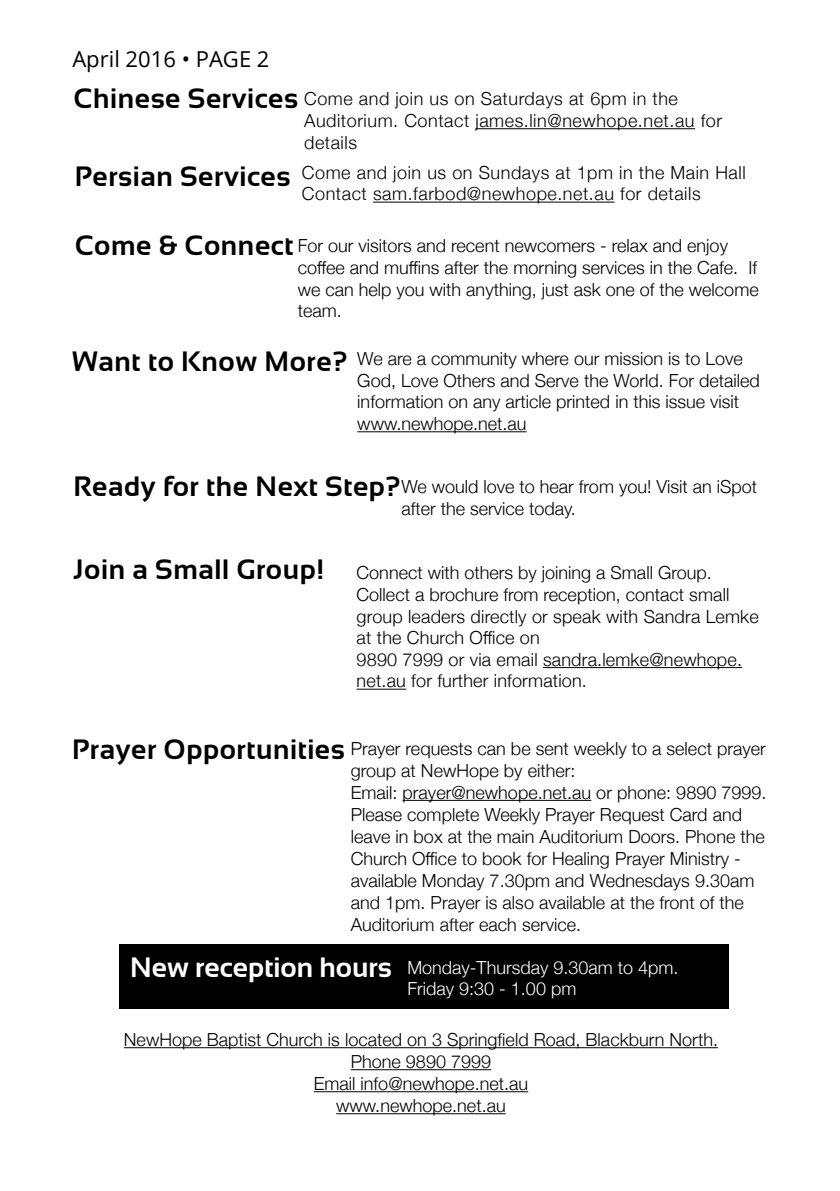
<style>
.page{position:relative;width:840px;height:1191px;background:#fff}
.page>*{position:absolute;margin:0;border:0;box-sizing:border-box;transform-origin:0 0}
.t1{font:700 28px "Sansation";letter-spacing:.02em;color:#000}
.t2{font:22px "Open Sans";color:#000}
.t3{font:300 18px/21.6px "Helvetica Neue";color:#000}
.t4{font:300 18px/21.6px "Helvetica Neue";letter-spacing:.03em;color:#000}
.t5{font:300 18px/21.6px "Helvetica Neue";color:#fff}
.s1{font-family:"Sansation";font-weight:700;font-size:28px}
</style>
<div class="page">
<hr style="left:357px;top:431px;width:169px;height:1px;background:#000">
<hr style="left:402px;top:800px;width:189px;height:1px;background:#000">
<hr style="left:542px;top:667px;width:199px;height:1px;background:#000">
<hr style="left:356px;top:688px;width:50px;height:1px;background:#000">
<hr style="left:475px;top:128px;width:219px;height:1px;background:#000">
<hr style="left:373px;top:202px;width:241px;height:1px;background:#000">
<hr style="left:124px;top:1047px;width:593px;height:1px;background:#000">
<hr style="left:350px;top:1069px;width:141px;height:1px;background:#000">
<hr style="left:313px;top:1091px;width:215px;height:1px;background:#000">
<hr style="left:336px;top:1113px;width:169px;height:1px;background:#000">
<div style="left:119px;top:944px;width:609px;height:64px;background:#000"></div>
<p class="t2" style="left:72px;top:44px;width:199px">April 2016 • PAGE 2</p>
<h1 class="t1" style="left:73px;top:83px;width:226px">Chinese Services</h1>
<p class="t4" style="left:304px;top:87px;width:419px">Come and join us on Saturdays at 6pm in the<br>Auditorium. Contact james.lin@newhope.net.au for details</p>
<p class="t4" style="left:302px;top:160px;width:445px">Come and join us on Sundays at 1pm in the Main Hall<br>Contact sam.farbod@newhope.net.au for details</p>
<h1 class="t1" style="left:75px;top:160px;width:217px">Persian Services</h1>
<h1 class="t1" style="left:75px;top:230px;width:220px">Come &amp; Connect</h1>
<p class="t3" style="left:297px;top:234px;width:462px">For our visitors and recent newcomers - relax and enjoy coffee and muffins after the morning services in the Cafe. If we can help you with anything, just ask one of the welcome team.</p>
<p class="t3" style="left:357px;top:347px;width:404px;text-indent:-285px"><span class="s1">Want to Know More?</span> We are a community where our mission is to Love God, Love Others and Serve the World. For detailed information on any article printed in this issue visit www.newhope.net.au</p>
<p class="t3" style="left:401px;top:475px;width:357px;text-indent:-327px"><span class="s1">Ready for the Next Step?</span>We would love to hear from you! Visit an iSpot after the service today.</p>
<p class="t3" style="left:356px;top:561px;width:403px;text-indent:-283px"><span class="s1">Join a Small Group!</span> Connect with others by joining a Small Group.<br>Collect a brochure from reception, contact small group leaders directly or speak with Sandra Lemke at the Church Office on<br>9890 7999 or via email sandra.lemke@newhope. net.au for further information.</p>
<p class="t3" style="left:350px;top:736px;width:417px;text-indent:-278px"><span class="s1">Prayer Opportunities</span> Prayer requests can be sent weekly to a select prayer group at NewHope by either:<br>Email: prayer@newhope.net.au or phone: 9890 7999.<br>Please complete Weekly Prayer Request Card and leave in box at the main Auditorium Doors. Phone the Church Office to book for Healing Prayer Ministry - available Monday 7.30pm and Wednesdays 9.30am and 1pm. Prayer is also available at the front of the Auditorium after each service.</p>
<p class="t5" style="left:407px;top:955px;width:272px;text-indent:-277px"><span class="s1">New reception hours</span> Monday-Thursday 9.30am to 4pm.<br>Friday 9:30 - 1.00 pm</p>
<p class="t3" style="left:124px;top:1027px;width:595px;text-align:center">NewHope Baptist Church is located on 3 Springfield Road, Blackburn North.<br>Phone 9890 7999<br>Email info@newhope.net.au<br>www.newhope.net.au</p>
</div>
